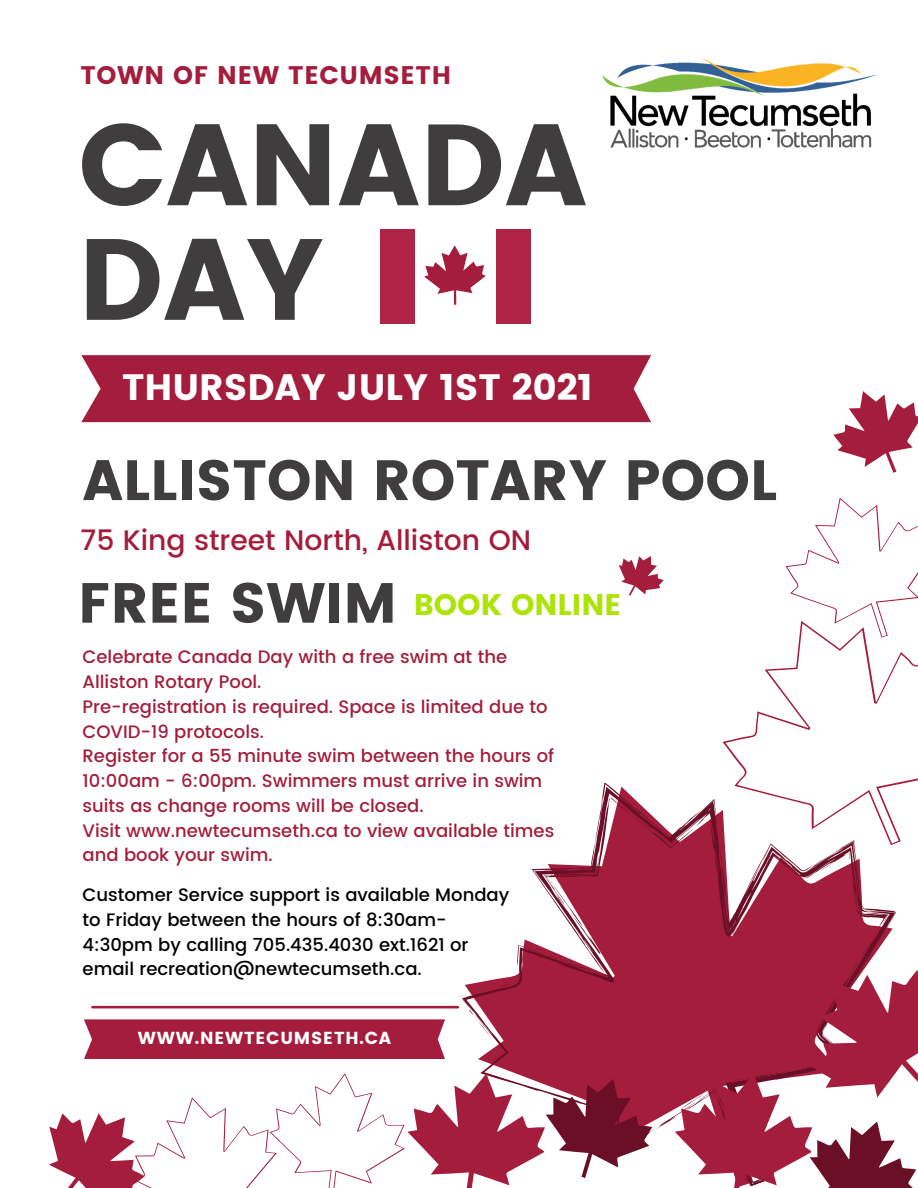
<style>
.page{position:relative;width:918px;height:1188px;background:#fff}
.page>*{position:absolute;margin:0;border:0;box-sizing:border-box;transform-origin:0 0}
.t1{font:115.05px/114.6px "Poppins";color:#3f3d3e}
.t2{font:56.7px "Poppins";color:#3f3d3e}
.t3{font:56.4px "Poppins";color:#3f3d3e}
.t4{font:36.75px "Poppins";color:#fff}
.t5{font:29.7px "Poppins";color:#ade307}
.t6{font:500 28.2px "Poppins";color:#a41d3c}
.t7{font:25.35px "Poppins";letter-spacing:.025em;color:#a41d3c}
.t8{font:500 18px/24.8px "Poppins";color:#a41d3c}
.t9{font:500 18px/24.8px "Poppins";color:#000}
.t10{font:17.4px "Poppins";letter-spacing:.05em;color:#fff}
</style>
<div class="page">
<svg style="left:722px;top:659px;width:196px;height:135px"></svg>
<svg style="left:785px;top:391px;width:133px;height:268px"></svg>
<div style="left:81px;top:355px;width:570px;height:67px;background:#a41d3c"></div>
<svg style="left:49px;top:794px;width:869px;height:394px"></svg>
<hr style="left:92px;top:1006px;width:366px;height:2px;background:#a41d3c">
<svg style="left:424px;top:245px;width:62px;height:60px"></svg>
<div style="left:380px;top:229px;width:35px;height:95px;background:#af2346"></div>
<div style="left:496px;top:229px;width:35px;height:95px;background:#af2346"></div>
<img style="left:603px;top:58px;width:273px;height:89px">
<svg style="left:619px;top:556px;width:45px;height:40px"></svg>
<p class="t7" style="left:81px;top:60px;width:372px">TOWN OF NEW TECUMSETH</p>
<p class="t1" style="left:78px;top:108px;width:510px">CANADA<br>DAY</p>
<p class="t4" style="left:122px;top:366px;width:472px">THURSDAY JULY 1ST 2021</p>
<p class="t2" style="left:83px;top:447px;width:696px">ALLISTON ROTARY POOL</p>
<p class="t6" style="left:81px;top:524px;width:452px">75 King street North, Alliston ON</p>
<p class="t3" style="left:78px;top:570px;width:320px">FREE SWIM</p>
<p class="t5" style="left:414px;top:587px;width:209px">BOOK ONLINE</p>
<p class="t8" style="left:83px;top:645px;width:426px">Celebrate Canada Day with a free swim at the<br>Alliston Rotary Pool.</p>
<p class="t8" style="left:83px;top:694px;width:467px">Pre-registration is required. Space is limited due to<br>COVID-19 protocols.</p>
<p class="t8" style="left:83px;top:744px;width:473px">Register for a 55 minute swim between the hours of<br>10:00am - 6:00pm. Swimmers must arrive in swim suits as change rooms will be closed.</p>
<p class="t8" style="left:83px;top:818px;width:473px">Visit www.newtecumseth.ca to view available times and book your swim.</p>
<p class="t9" style="left:83px;top:883px;width:428px">Customer Service support is available Monday to Friday between the hours of 8:30am-4:30pm by calling 705.435.4030 ext.1621 or email recreation@newtecumseth.ca.</p>
<p class="t10" style="left:138px;top:1028px;width:255px">WWW.NEWTECUMSETH.CA</p>
</div>
